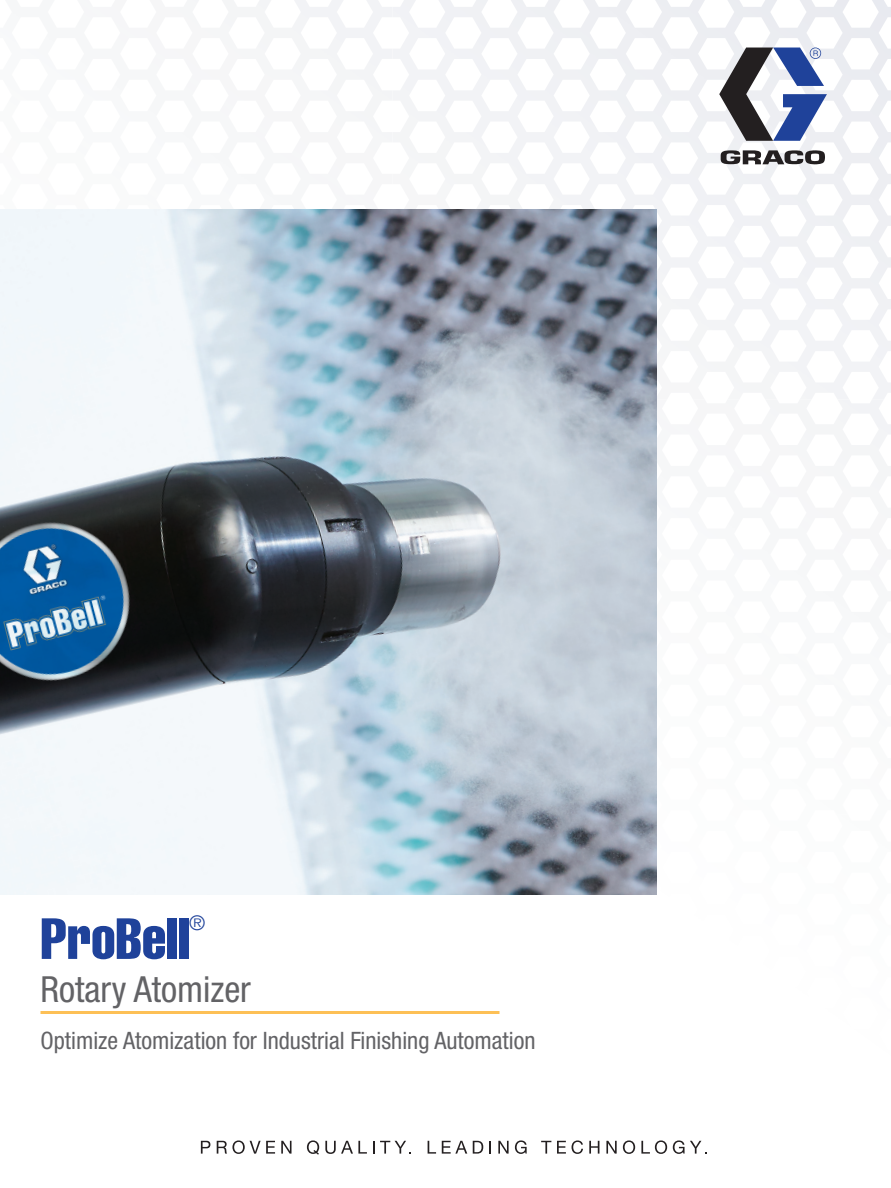
<style>
.page{position:relative;width:891px;height:1188px;background:#fff}
.page>*{position:absolute;margin:0;border:0;box-sizing:border-box;transform-origin:0 0}
.t1{font:57px "Helvetica LT Std Comp";color:#1f429a}
.t2{font:condensed 36px "Helvetica Neue LT Std";color:#636366}
.t3{font:condensed 24px "Helvetica Neue LT Std";color:#636366}
.t4{font:condensed 19.35px "Helvetica LT Std";color:#1f429a}
</style>
<div class="page">
<img style="left:0;top:0;width:339px;height:210px">
<img style="left:393px;top:418px;width:498px;height:736px">
<img style="left:339px;top:0;width:552px;height:418px">
<img style="left:0;top:210px;width:657px;height:684px">
<svg style="left:201px;top:1141px;width:9px;height:13px"></svg>
<svg style="left:217px;top:1140px;width:58px;height:14px"></svg>
<svg style="left:281px;top:1141px;width:11px;height:13px"></svg>
<svg style="left:307px;top:1140px;width:12px;height:15px"></svg>
<svg style="left:325px;top:1141px;width:42px;height:13px"></svg>
<svg style="left:373px;top:1141px;width:1px;height:13px"></svg>
<svg style="left:380px;top:1141px;width:31px;height:13px"></svg>
<svg style="left:428px;top:1141px;width:8px;height:13px"></svg>
<svg style="left:442px;top:1141px;width:25px;height:13px"></svg>
<svg style="left:473px;top:1141px;width:10px;height:13px"></svg>
<svg style="left:490px;top:1141px;width:1px;height:13px"></svg>
<svg style="left:498px;top:1141px;width:11px;height:13px"></svg>
<svg style="left:515px;top:1140px;width:12px;height:14px"></svg>
<svg style="left:541px;top:1141px;width:10px;height:13px"></svg>
<svg style="left:557px;top:1141px;width:9px;height:13px"></svg>
<svg style="left:572px;top:1140px;width:11px;height:14px"></svg>
<svg style="left:589px;top:1141px;width:10px;height:13px"></svg>
<svg style="left:606px;top:1141px;width:11px;height:13px"></svg>
<svg style="left:623px;top:1140px;width:12px;height:14px"></svg>
<svg style="left:641px;top:1140px;width:26px;height:14px"></svg>
<svg style="left:673px;top:1140px;width:34px;height:14px"></svg>
<svg style="left:719px;top:48px;width:108px;height:93px"></svg>
<svg style="left:721px;top:150px;width:104px;height:15px"></svg>
<hr style="left:40px;top:1011px;width:460px;height:3px;background:#fdc056">
<h1 class="t1" style="left:40px;top:902px;width:150px">ProBell</h1>
<p class="t4" style="left:189px;top:911px;width:17px">®</p>
<h2 class="t2" style="left:40px;top:969px;width:212px">Rotary Atomizer</h2>
<p class="t3" style="left:40px;top:1027px;width:496px">Optimize Atomization for Industrial Finishing Automation</p>
</div>
